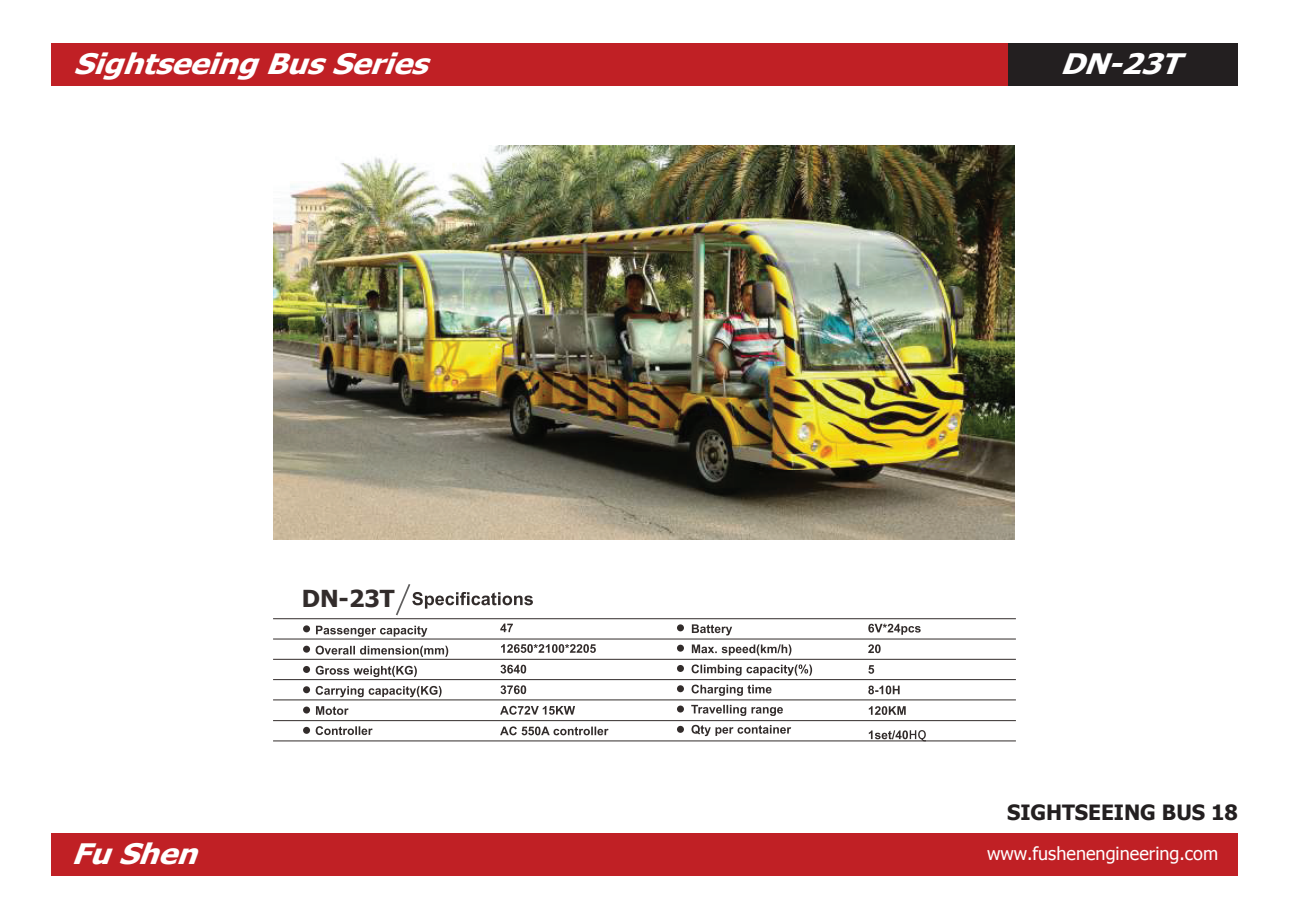
<style>
.page{position:relative;width:1289px;height:919px;background:#fff}
.page>*{position:absolute;margin:0;border:0;box-sizing:border-box;transform-origin:0 0}
.t1{font:italic 700 28.2px "Tahoma";color:#fff;scale:1.1 1}
.t2{font:700 23.4px "Tahoma";color:#322c2b}
.t3{font:700 21px "Tahoma";color:#231f20}
.t4{font:18px "Tahoma";color:#fff}
</style>
<div class="page">
<img style="left:273px;top:145px;width:741px;height:394px">
<div style="left:303px;top:625px;width:7px;height:7px;background:#322c2b;border-radius:50%"></div>
<div style="left:303px;top:645px;width:7px;height:7px;background:#322c2b;border-radius:50%"></div>
<div style="left:303px;top:666px;width:7px;height:7px;background:#322c2b;border-radius:50%"></div>
<div style="left:303px;top:686px;width:7px;height:7px;background:#322c2b;border-radius:50%"></div>
<div style="left:303px;top:706px;width:7px;height:7px;background:#322c2b;border-radius:50%"></div>
<div style="left:303px;top:726px;width:7px;height:7px;background:#322c2b;border-radius:50%"></div>
<div style="left:677px;top:624px;width:7px;height:7px;background:#322c2b;border-radius:50%"></div>
<div style="left:677px;top:644px;width:7px;height:7px;background:#322c2b;border-radius:50%"></div>
<div style="left:677px;top:665px;width:7px;height:7px;background:#322c2b;border-radius:50%"></div>
<div style="left:677px;top:685px;width:7px;height:7px;background:#322c2b;border-radius:50%"></div>
<div style="left:677px;top:705px;width:7px;height:7px;background:#322c2b;border-radius:50%"></div>
<div style="left:677px;top:725px;width:7px;height:7px;background:#322c2b;border-radius:50%"></div>
<svg style="left:500px;top:623px;width:108px;height:112px"></svg>
<hr style="left:273px;top:638px;width:742px;height:1px;background:#322c2b">
<hr style="left:273px;top:658px;width:742px;height:1px;background:#322c2b">
<hr style="left:273px;top:679px;width:742px;height:1px;background:#322c2b">
<hr style="left:273px;top:699px;width:742px;height:1px;background:#322c2b">
<hr style="left:273px;top:720px;width:742px;height:1px;background:#322c2b">
<hr style="left:273px;top:740px;width:742px;height:1px;background:#322c2b">
<hr style="left:273px;top:618px;width:742px;height:1px;background:#322c2b">
<svg style="left:396px;top:584px;width:137px;height:32px"></svg>
<svg style="left:691px;top:624px;width:121px;height:112px"></svg>
<svg style="left:868px;top:623px;width:58px;height:118px"></svg>
<svg style="left:315px;top:625px;width:133px;height:110px"></svg>
<div style="left:51px;top:43px;width:1186px;height:43px;background:#c02025"></div>
<div style="left:1008px;top:43px;width:229px;height:43px;background:#231f20"></div>
<div style="left:51px;top:833px;width:1186px;height:42px;background:#c02025"></div>
<p class="t1" style="left:73px;top:44px;width:335px">SightseeingBusSeries</p>
<p class="t1" style="left:71px;top:833px;width:127px">FuShen</p>
<p class="t2" style="left:302px;top:582px;width:94px">DN-23T</p>
<p class="t1" style="left:1060px;top:44px;width:122px">DN-23T</p>
<p class="t3" style="left:1007px;top:797px;width:232px">SIGHTSEEING BUS 18</p>
<p class="t4" style="left:987px;top:841px;width:232px">www.fushenengineering.com</p>
</div>
